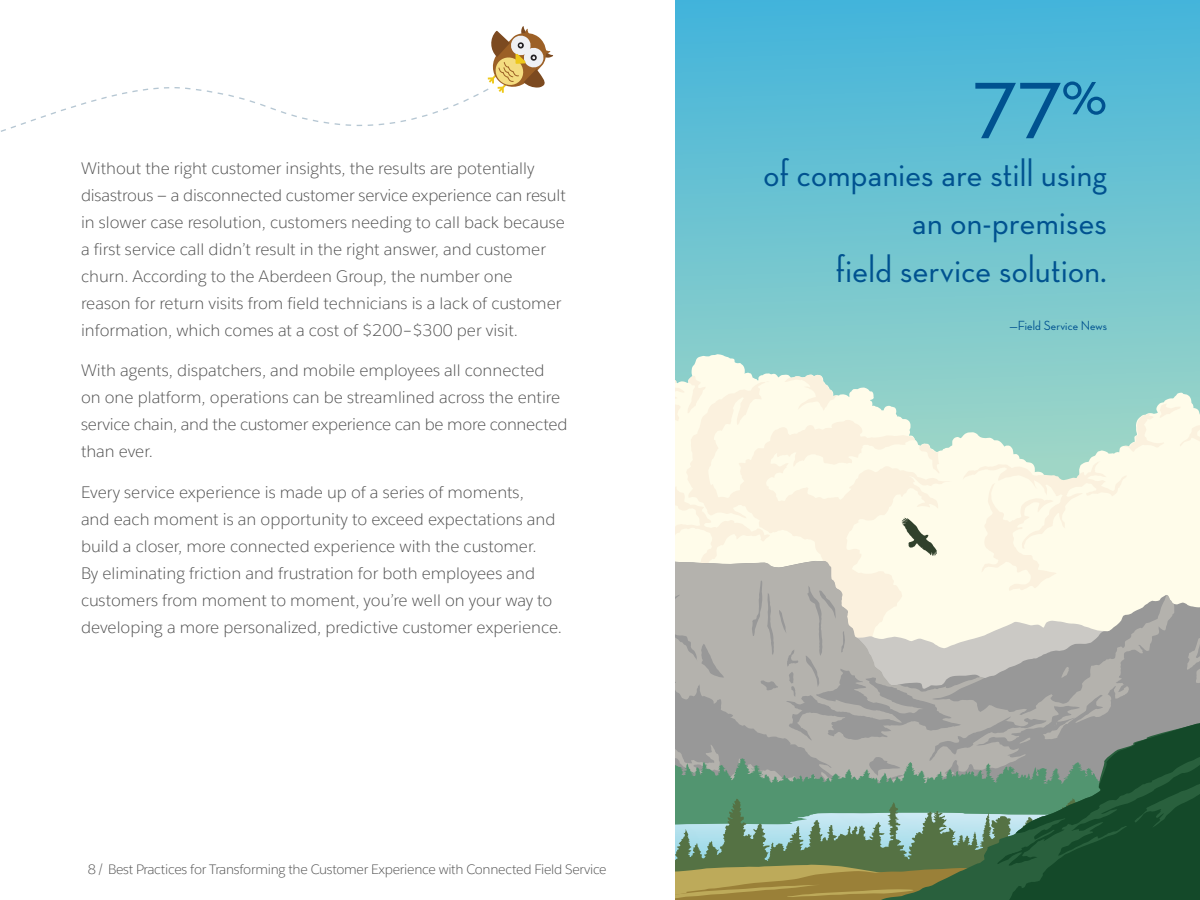
<style>
.page{position:relative;width:1200px;height:900px;background:#fff}
.page>*{position:absolute;margin:0;border:0;box-sizing:border-box;transform-origin:0 0}
.t1{font:500 108px "Neutraface Display";color:#005290}
.t2{font:500 39px/48px "Neutraface Display";letter-spacing:.01em;color:#005290;text-align:right}
.t3{font:300 16.5px/27px "Salesforce Sans";color:#505050}
.t4{font:300 13.5px "Salesforce Sans";letter-spacing:-.02em;color:#505050}
.t5{font:500 13.5px "Neutraface Display";letter-spacing:.01em;color:#005290}
</style>
<div class="page">
<svg style="left:675px;top:0;width:525px;height:900px;background:#91bfbc"></svg>
<svg style="left:1px;top:26px;width:553px;height:106px"></svg>
<p class="t3" style="left:81px;top:155px;width:486px">Without the right customer insights, the results are potentially disastrous — a disconnected customer service experience can result in slower case resolution, customers needing to call back because a first service call didn’t result in the right answer, and customer churn. According to the Aberdeen Group, the number one reason for return visits from field technicians is a lack of customer information, which comes at a cost of $200–$300 per visit.</p>
<p class="t3" style="left:81px;top:357px;width:488px">With agents, dispatchers, and mobile employees all connected on one platform, operations can be streamlined across the entire service chain, and the customer experience can be more connected than ever.</p>
<p class="t3" style="left:81px;top:479px;width:482px">Every service experience is made up of a series of moments,<br>and each moment is an opportunity to exceed expectations and build a closer, more connected experience with the customer.<br>By eliminating friction and frustration for both employees and customers from moment to moment, you’re well on your way to developing a more personalized, predictive customer experience.</p>
<p class="t4" style="left:88px;top:861px;width:521px">8/ Best Practices for Transforming the Customer Experience with Connected Field Service</p>
<h1 class="t1" style="left:972px;top:42px;width:136px">77<sup>%</sup></h1>
<h2 class="t2" style="left:764px;top:149px;width:345px">of companies are still using an on-premises<br>field service solution.</h2>
<p class="t5" style="left:1009px;top:318px;width:99px">—Field Service News</p>
</div>
